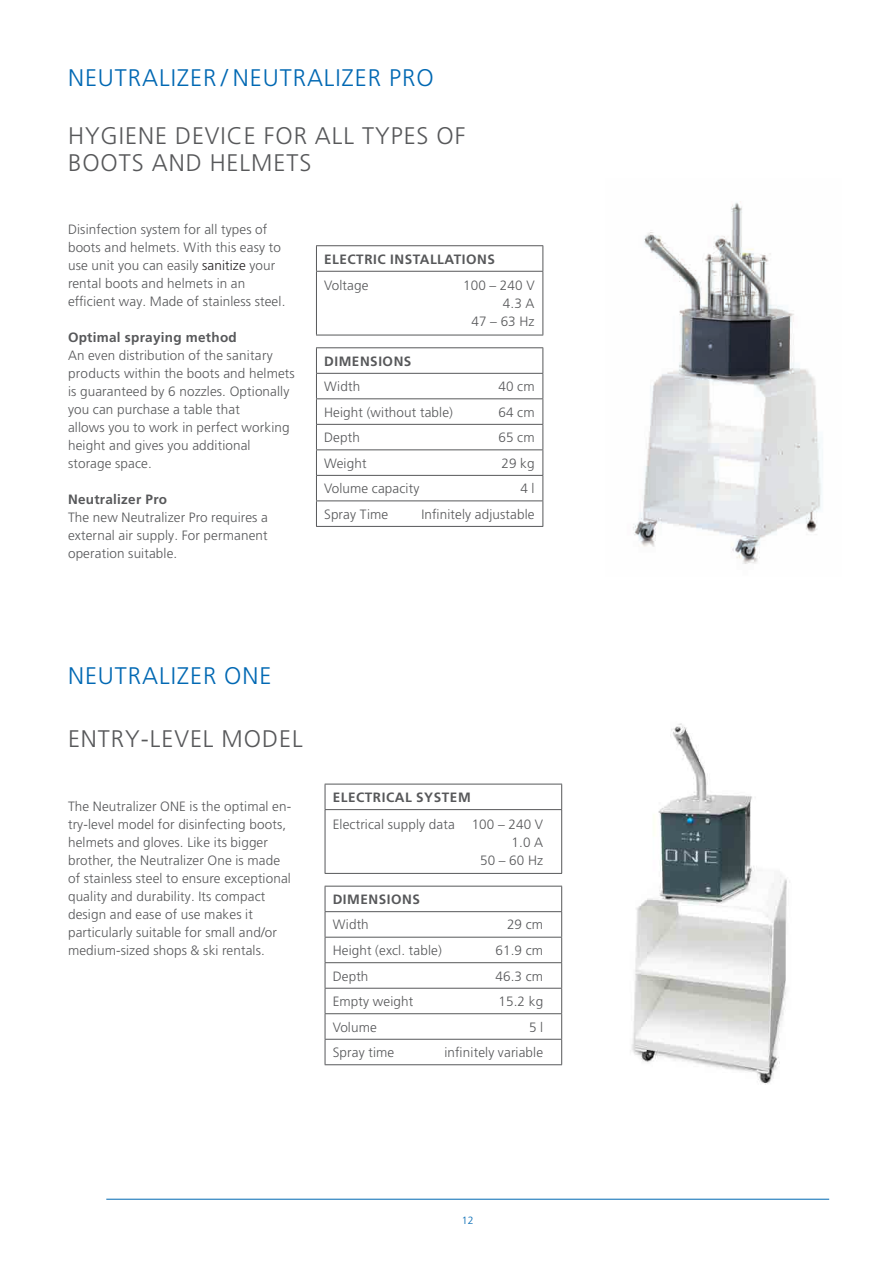
<style>
.page{position:relative;width:893px;height:1263px;background:#fff}
.page>*{position:absolute;margin:0;border:0;box-sizing:border-box;transform-origin:0 0}
.Titel{font:300 24px/27px "Frutiger LT Pro";letter-spacing:.04em;color:#57585a}
.Titel-2{font:300 24px "Frutiger LT Pro";letter-spacing:.04em;color:#0168b3}
.Grundschrift{font:300 13.5px/18px "Frutiger LT Pro";letter-spacing:.01em;color:#57585a}
.NORMAL_SCHRIFT{font:300 13.5px/18px "Frutiger LT Pro";letter-spacing:.01em;color:#57585a}
.Tabelle{font:300 13.5px/18px "Frutiger LT Pro";letter-spacing:.01em;color:#57585a;text-align:right}
.Tabelle-2{font:700 13.5px "Frutiger LT Pro";letter-spacing:.04em;color:#57585a}
.Untertitel{font:700 13.5px "Frutiger LT Pro";letter-spacing:.02em;color:#57585a}
.Bildlegende{font:300 10.5px "Frutiger LT Pro";color:#0168b3}
.s1{color:#231f20}
</style>
<div class="page">
<hr style="left:106px;top:1199px;width:723px;height:1px;background:#0168b3">
<svg style="left:316px;top:246px;width:1px;height:25px"></svg>
<hr style="left:316px;top:272px;width:1px;height:63px;background:#57585a">
<svg style="left:542px;top:246px;width:1px;height:25px"></svg>
<hr style="left:542px;top:272px;width:1px;height:63px;background:#57585a">
<hr style="left:316px;top:245px;width:227px;height:1px;background:#57585a">
<hr style="left:316px;top:271px;width:227px;height:1px;background:#57585a">
<hr style="left:316px;top:335px;width:227px;height:1px;background:#57585a">
<hr style="left:316px;top:347px;width:227px;height:1px;background:#57585a">
<hr style="left:316px;top:373px;width:227px;height:1px;background:#57585a">
<hr style="left:316px;top:398px;width:227px;height:1px;background:#57585a">
<hr style="left:316px;top:424px;width:227px;height:1px;background:#57585a">
<svg style="left:316px;top:348px;width:1px;height:178px"></svg>
<hr style="left:316px;top:449px;width:227px;height:1px;background:#57585a">
<svg style="left:542px;top:348px;width:1px;height:178px"></svg>
<hr style="left:316px;top:475px;width:227px;height:1px;background:#57585a">
<hr style="left:316px;top:500px;width:227px;height:1px;background:#57585a">
<hr style="left:316px;top:526px;width:227px;height:1px;background:#57585a">
<img style="left:633px;top:201px;width:190px;height:363px">
<img style="left:632px;top:723px;width:158px;height:362px">
<svg style="left:325px;top:785px;width:1px;height:24px"></svg>
<hr style="left:325px;top:810px;width:1px;height:63px;background:#57585a">
<svg style="left:561px;top:785px;width:1px;height:24px"></svg>
<hr style="left:561px;top:810px;width:1px;height:63px;background:#57585a">
<hr style="left:325px;top:784px;width:237px;height:1px;background:#57585a">
<hr style="left:325px;top:809px;width:237px;height:1px;background:#57585a">
<hr style="left:325px;top:873px;width:237px;height:1px;background:#57585a">
<hr style="left:325px;top:886px;width:237px;height:1px;background:#57585a">
<hr style="left:325px;top:911px;width:237px;height:1px;background:#57585a">
<hr style="left:325px;top:937px;width:237px;height:1px;background:#57585a">
<hr style="left:325px;top:962px;width:237px;height:1px;background:#57585a">
<svg style="left:325px;top:886px;width:1px;height:178px"></svg>
<hr style="left:325px;top:988px;width:237px;height:1px;background:#57585a">
<svg style="left:561px;top:886px;width:1px;height:178px"></svg>
<hr style="left:325px;top:1013px;width:237px;height:1px;background:#57585a">
<hr style="left:325px;top:1039px;width:237px;height:1px;background:#57585a">
<hr style="left:325px;top:1064px;width:237px;height:1px;background:#57585a">
<p class="Titel-2" style="left:68px;top:64px;width:367px">NEUTRALIZER / NEUTRALIZER PRO</p>
<p class="Titel" style="left:68px;top:122px;width:399px">HYGIENE DEVICE FOR ALL TYPES OF<br>BOOTS AND HELMETS</p>
<p class="Grundschrift" style="left:68px;top:220px;width:219px">Disinfection system for all types of boots and helmets. With this easy to use unit you can easily <span class="s1">sanitize</span> your rental boots and helmets in an efficient way. Made of stainless steel.</p>
<p class="Untertitel" style="left:68px;top:329px;width:170px">Optimal spraying method</p>
<p class="Grundschrift" style="left:68px;top:346px;width:228px">An even distribution of the sanitary products within the boots and helmets is guaranteed by 6 nozzles. Optionally you can purchase a table that<br>allows you to work in perfect working height and gives you additional storage space.</p>
<p class="Untertitel" style="left:68px;top:491px;width:101px">Neutralizer Pro</p>
<p class="Grundschrift" style="left:68px;top:508px;width:201px">The new Neutralizer Pro requires a</p>
<p class="Grundschrift" style="left:68px;top:526px;width:201px">external air supply. For permanent operation suitable.</p>
<p class="Tabelle-2" style="left:324px;top:251px;width:172px">ELECTRIC INSTALLATIONS</p>
<p class="Tabelle" style="left:324px;top:277px;width:46px">Voltage</p>
<p class="Tabelle" style="left:463px;top:277px;width:73px">100 – 240 V<br>4.3 A<br>47 – 63 Hz</p>
<p class="Tabelle-2" style="left:324px;top:353px;width:89px">DIMENSIONS</p>
<p class="Tabelle" style="left:324px;top:378px;width:38px">Width</p>
<p class="Tabelle" style="left:498px;top:378px;width:38px">40 cm</p>
<p class="Tabelle" style="left:324px;top:403px;width:130px">Height (without table)</p>
<p class="Tabelle" style="left:498px;top:403px;width:38px">64 cm</p>
<p class="Tabelle" style="left:324px;top:429px;width:37px">Depth</p>
<p class="Tabelle" style="left:498px;top:429px;width:38px">65 cm</p>
<p class="Tabelle" style="left:324px;top:454px;width:44px">Weight</p>
<p class="Tabelle" style="left:501px;top:454px;width:35px">29 kg</p>
<p class="Tabelle" style="left:324px;top:480px;width:97px">Volume capacity</p>
<p class="Tabelle" style="left:520px;top:480px;width:16px">4 l</p>
<p class="Tabelle" style="left:324px;top:505px;width:66px">Spray Time</p>
<p class="Tabelle" style="left:421px;top:505px;width:115px">Infinitely adjustable</p>
<p class="Titel-2" style="left:68px;top:662px;width:205px">NEUTRALIZER ONE</p>
<p class="Titel" style="left:68px;top:725px;width:236px">ENTRY-LEVEL MODEL</p>
<p class="NORMAL_SCHRIFT" style="left:68px;top:797px;width:225px">The Neutralizer ONE is the optimal en&shy;try-level model for disinfecting boots, helmets and gloves. Like its bigger brother, the Neutralizer One is made of stainless steel to ensure exceptional quality and durability. Its compact design and ease of use makes it particularly suitable for small and/or medium-sized shops &amp; ski rentals.</p>
<p class="Tabelle-2" style="left:333px;top:789px;width:140px">ELECTRICAL SYSTEM</p>
<p class="Tabelle" style="left:333px;top:815px;width:124px">Electrical supply data</p>
<p class="Tabelle" style="left:472px;top:815px;width:73px">100 – 240 V<br>1.0 A<br>50 – 60 Hz</p>
<p class="Tabelle-2" style="left:333px;top:891px;width:89px">DIMENSIONS</p>
<p class="Tabelle" style="left:333px;top:916px;width:38px">Width</p>
<p class="Tabelle" style="left:507px;top:916px;width:38px">29 cm</p>
<p class="Tabelle" style="left:333px;top:941px;width:111px">Height (excl. table)</p>
<p class="Tabelle" style="left:495px;top:941px;width:49px">61.9 cm</p>
<p class="Tabelle" style="left:333px;top:967px;width:37px">Depth</p>
<p class="Tabelle" style="left:495px;top:967px;width:49px">46.3 cm</p>
<p class="Tabelle" style="left:333px;top:992px;width:82px">Empty weight</p>
<p class="Tabelle" style="left:498px;top:992px;width:46px">15.2 kg</p>
<p class="Tabelle" style="left:333px;top:1018px;width:46px">Volume</p>
<p class="Tabelle" style="left:529px;top:1018px;width:16px">5 l</p>
<p class="Tabelle" style="left:333px;top:1043px;width:63px">Spray time</p>
<p class="Tabelle" style="left:444px;top:1043px;width:100px">infinitely variable</p>
<p class="Bildlegende" style="left:462px;top:1214px;width:13px">12</p>
</div>
